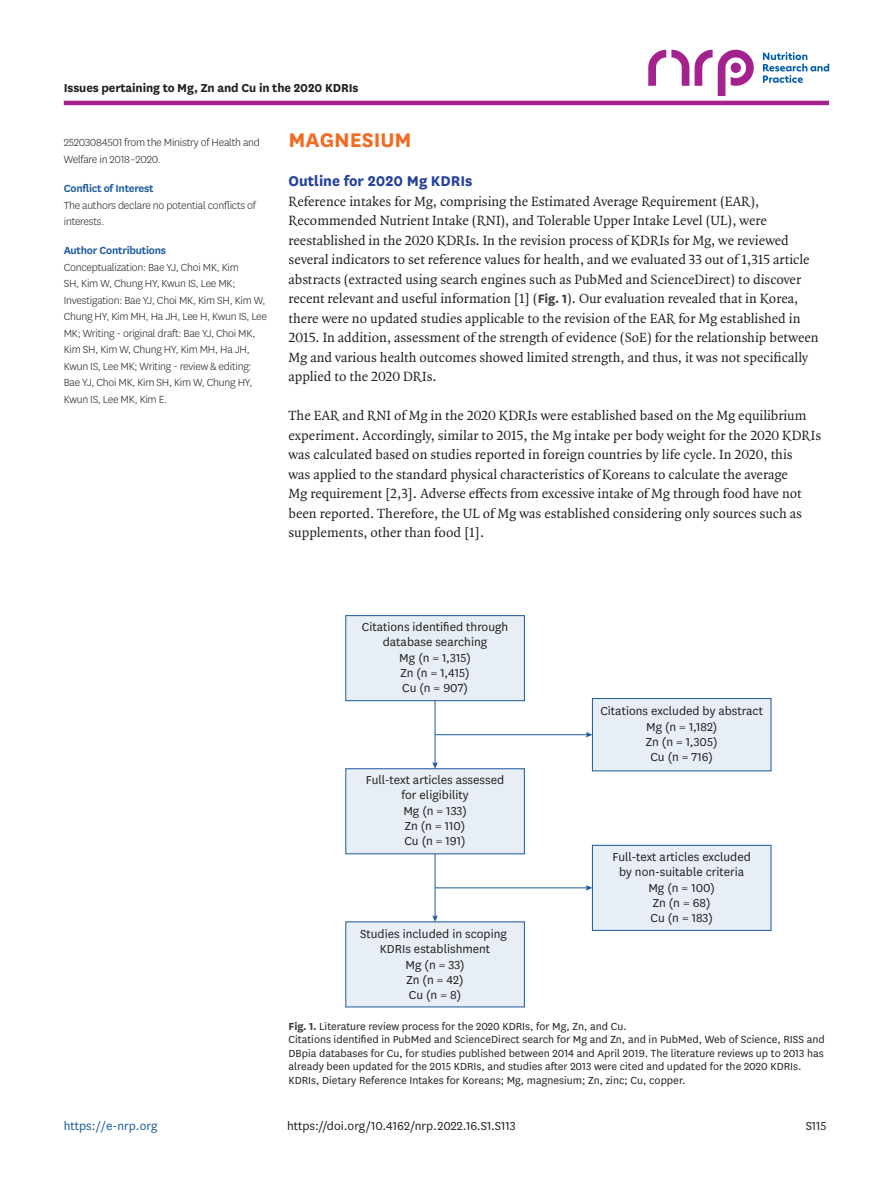
<style>
.page{position:relative;width:893px;height:1191px;background:#fff}
.page>*{position:absolute;margin:0;border:0;box-sizing:border-box;transform-origin:0 0}
.body_title1{font:700 23.1px "National";color:#f36a21}
.body_title2_stacked{font:700 16.5px "National";color:#223f99}
.body_p_first{font:14.25px/19.5px "Quadraat OT";color:#231f20}
.body_p{font:14.25px/19.5px "Quadraat OT";color:#231f20}
.doi_running_footer{font:13.5px/15.1px "National";color:#231f20;text-align:center}
.alt-title-type{font:700 13.5px "National";letter-spacing:-.01em;color:#231f20}
.t1{font:13.5px "National";color:#1a5a9d}
.fig_caption{font:12px/13.5px "National";color:#231f20}
.conflict_p{font:300 12px/16.5px "National";letter-spacing:-.02em;color:#231f20}
.conflict_title{font:600 12px "National";letter-spacing:-.02em;color:#1a5a9d}
.s1{font-family:"National";font-weight:700;color:#3e3e3f}
.s2{font-weight:700;color:#3e3e3f}
</style>
<div class="page">
<hr style="left:64px;top:101px;width:765px;height:4px;background:#a4228e">
<svg style="left:695px;top:50px;width:59px;height:46px"></svg>
<svg style="left:648px;top:50px;width:41px;height:36px"></svg>
<svg style="left:763px;top:52px;width:66px;height:31px"></svg>
<div style="left:345px;top:615px;width:180px;height:86px;border:1px solid #1a5a9d"></div>
<div style="left:346px;top:615px;width:178px;height:85px;background:#e8eef5"></div>
<div style="left:346px;top:768px;width:178px;height:86px;background:#e8eef5"></div>
<div style="left:592px;top:698px;width:179px;height:73px;background:#e8eef5"></div>
<hr style="left:435px;top:700px;width:1px;height:64px;background:#1a5a9d">
<svg style="left:432px;top:762px;width:6px;height:6px"></svg>
<hr style="left:435px;top:734px;width:153px;height:1px;background:#1a5a9d">
<svg style="left:586px;top:732px;width:6px;height:5px"></svg>
<div style="left:345px;top:921px;width:180px;height:86px;border:1px solid #1a5a9d"></div>
<div style="left:346px;top:922px;width:178px;height:85px;background:#e8eef5"></div>
<div style="left:592px;top:845px;width:179px;height:85px;background:#e8eef5"></div>
<hr style="left:435px;top:854px;width:1px;height:63px;background:#1a5a9d">
<svg style="left:432px;top:915px;width:6px;height:7px"></svg>
<hr style="left:435px;top:887px;width:153px;height:1px;background:#1a5a9d">
<svg style="left:586px;top:885px;width:6px;height:5px"></svg>
<p class="alt-title-type" style="left:64px;top:78px;width:296px">Issues pertaining to Mg, Zn and Cu in the 2020 KDRIs</p>
<p class="conflict_p" style="left:64px;top:134px;width:198px">25203084501 from the Ministry of Health and<br>Welfare in 2018–2020.</p>
<p class="conflict_title" style="left:64px;top:180px;width:91px">Conflict of Interest</p>
<p class="conflict_p" style="left:64px;top:196px;width:194px">The authors declare no potential conflicts of interests.</p>
<p class="conflict_title" style="left:64px;top:242px;width:104px">Author Contributions</p>
<p class="conflict_p" style="left:64px;top:259px;width:205px">Conceptualization: Bae YJ, Choi MK, Kim<br>SH, Kim W, Chung HY, Kwun IS, Lee MK; Investigation: Bae YJ, Choi MK, Kim SH, Kim W, Chung HY, Kim MH, Ha JH, Lee H, Kwun IS, Lee MK; Writing - original draft: Bae YJ, Choi MK, Kim SH, Kim W, Chung HY, Kim MH, Ha JH, Kwun IS, Lee MK; Writing - review &amp; editing:<br>Bae YJ, Choi MK, Kim SH, Kim W, Chung HY, Kwun IS, Lee MK, Kim E.</p>
<p class="body_title1" style="left:289px;top:124px;width:125px">MAGNESIUM</p>
<p class="body_title2_stacked" style="left:289px;top:169px;width:185px">Outline for 2020 Mg KDRIs</p>
<p class="body_p_first" style="left:289px;top:191px;width:532px">Reference intakes for Mg, comprising the Estimated Average Requirement (EAR), Recommended Nutrient Intake (RNI), and Tolerable Upper Intake Level (UL), were reestablished in the 2020 KDRIs. In the revision process of KDRIs for Mg, we reviewed several indicators to set reference values for health, and we evaluated 33 out of 1,315 article abstracts (extracted using search engines such as PubMed and ScienceDirect) to discover recent relevant and useful information [1] (<span class="s1">Fig. 1</span>). Our evaluation revealed that in Korea, there were no updated studies applicable to the revision of the EAR for Mg established in 2015. In addition, assessment of the strength of evidence (SoE) for the relationship between Mg and various health outcomes showed limited strength, and thus, it was not specifically applied to the 2020 DRIs.</p>
<p class="body_p" style="left:289px;top:406px;width:534px">The EAR and RNI of Mg in the 2020 KDRIs were established based on the Mg equilibrium experiment. Accordingly, similar to 2015, the Mg intake per body weight for the 2020 KDRIs was calculated based on studies reported in foreign countries by life cycle. In 2020, this<br>was applied to the standard physical characteristics of Koreans to calculate the average<br>Mg requirement [2,3]. Adverse effects from excessive intake of Mg through food have not been reported. Therefore, the UL of Mg was established considering only sources such as supplements, other than food [1].</p>
<p class="doi_running_footer" style="left:362px;top:619px;width:148px">Citations identified through database searching<br>Mg (n = 1,315)<br>Zn (n = 1,415)<br>Cu (n = 907)</p>
<p class="doi_running_footer" style="left:366px;top:772px;width:140px">Full-text articles assessed for eligibility<br>Mg (n = 133)<br>Zn (n = 110)<br>Cu (n = 191)</p>
<p class="doi_running_footer" style="left:360px;top:925px;width:148px">Studies included in scoping<br>KDRIs establishment<br>Mg (n = 33)<br>Zn (n = 42)<br>Cu (n = 8)</p>
<p class="doi_running_footer" style="left:600px;top:703px;width:164px">Citations excluded by abstract</p>
<p class="doi_running_footer" style="left:646px;top:719px;width:73px">Mg (n = 1,182)<br>Zn (n = 1,305)<br>Cu (n = 716)</p>
<p class="doi_running_footer" style="left:613px;top:848px;width:140px">Full-text articles excluded by non-suitable criteria</p>
<p class="doi_running_footer" style="left:648px;top:879px;width:68px;text-align:left">Mg (n = 100)<br>Zn (n = 68)<br>Cu (n = 183)</p>
<p class="fig_caption" style="left:289px;top:1019px;width:538px"><span class="s2">Fig. 1.</span> Literature review process for the 2020 KDRIs, for Mg, Zn, and Cu.<br>Citations identified in PubMed and ScienceDirect search for Mg and Zn, and in PubMed, Web of Science, RISS and DBpia databases for Cu, for studies published between 2014 and April 2019. The literature reviews up to 2013 has already been updated for the 2015 KDRIs, and studies after 2013 were cited and updated for the 2020 KDRIs.<br>KDRIs, Dietary Reference Intakes for Koreans; Mg, magnesium; Zn, zinc; Cu, copper.</p>
<p class="doi_running_footer" style="left:287px;top:1117px;width:230px">https://doi.org/10.4162/nrp.2022.16.S1.S113</p>
<p class="t1" style="left:64px;top:1116px;width:95px">https://e-nrp.org</p>
<p class="doi_running_footer" style="left:806px;top:1117px;width:22px">S115</p>
</div>
